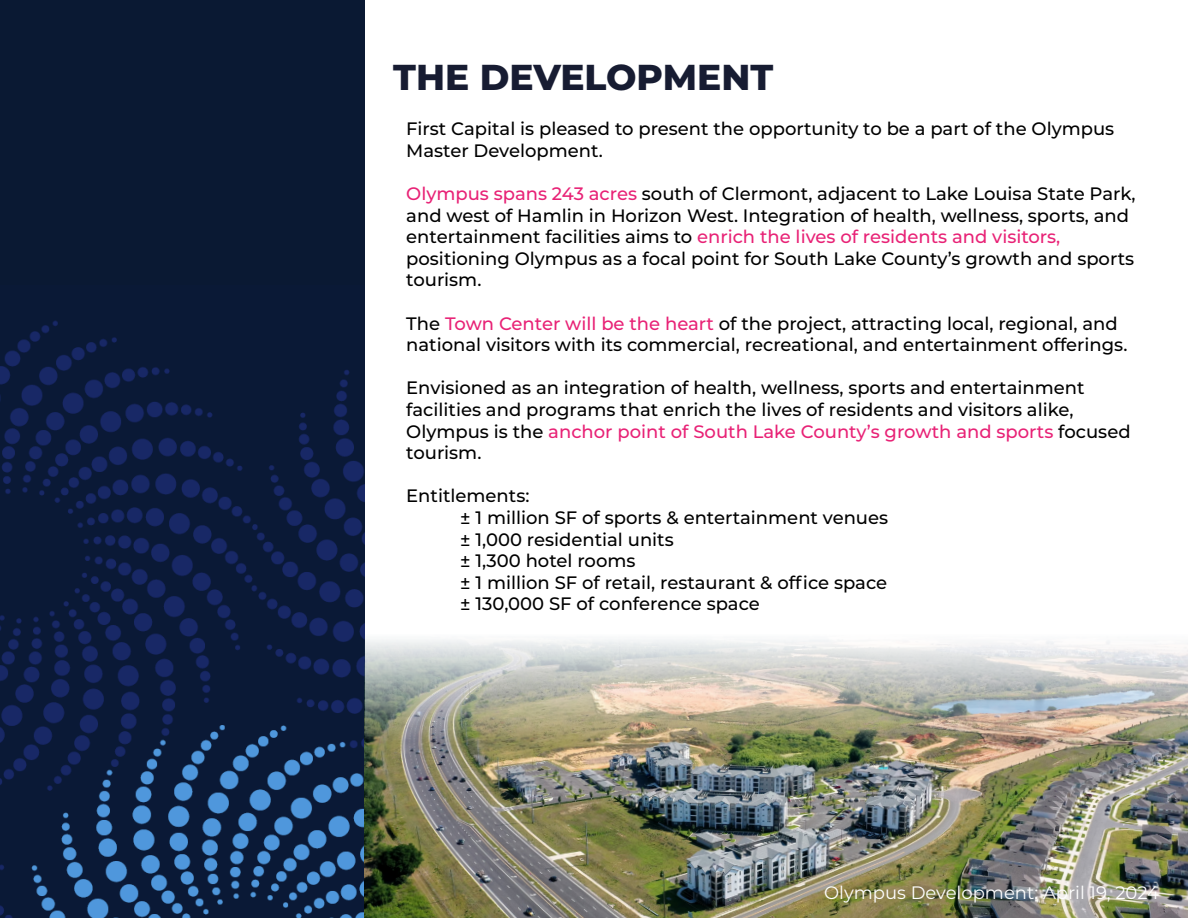
<style>
.page{position:relative;width:1188px;height:918px;background:#fff}
.page>*{position:absolute;margin:0;border:0;box-sizing:border-box;transform-origin:0 0}
.t1{font:800 36px "Montserrat";color:#171c32}
.t2{font:500 18px/21.6px "Montserrat";color:#000}
.t3{font:18px "Montserrat";color:#fff}
.s1{color:#e82276}
</style>
<div class="page">
<div style="left:0;top:0;width:364px;height:918px;background:#0a1933"></div>
<img style="left:0;top:320px;width:364px;height:598px">
<img style="left:364px;top:635px;width:824px;height:283px">
<h1 class="t1" style="left:393px;top:51px;width:381px">THE DEVELOPMENT</h1>
<p class="t2" style="left:406px;top:117px;width:709px">First Capital is pleased to present the opportunity to be a part of the Olympus<br>Master Development.</p>
<p class="t2" style="left:406px;top:182px;width:731px"><span class="s1">Olympus spans 243 acres</span> south of Clermont, adjacent to Lake Louisa State Park, and west of Hamlin in Horizon West. Integration of health, wellness, sports, and entertainment facilities aims to <span class="s1">enrich the lives of residents and visitors, </span>positioning Olympus as a focal point for South Lake County’s growth and sports tourism.</p>
<p class="t2" style="left:406px;top:312px;width:723px">The <span class="s1">Town Center will be the heart</span> of the project, attracting local, regional, and national visitors with its commercial, recreational, and entertainment offerings.</p>
<p class="t2" style="left:406px;top:376px;width:726px">Envisioned as an integration of health, wellness, sports and entertainment facilities and programs that enrich the lives of residents and visitors alike, Olympus is the <span class="s1">anchor point of South Lake County’s growth and sports</span> focused tourism.</p>
<p class="t2" style="left:460px;top:484px;width:429px;text-indent:-54px">Entitlements:<br>± 1 million SF of sports &amp; entertainment venues ± 1,000 residential units<br>± 1,300 hotel rooms<br>± 1 million SF of retail, restaurant &amp; office space ± 130,000 SF of conference space</p>
<p class="t3" style="left:824px;top:881px;width:337px">Olympus Development: April 19, 2024</p>
</div>
